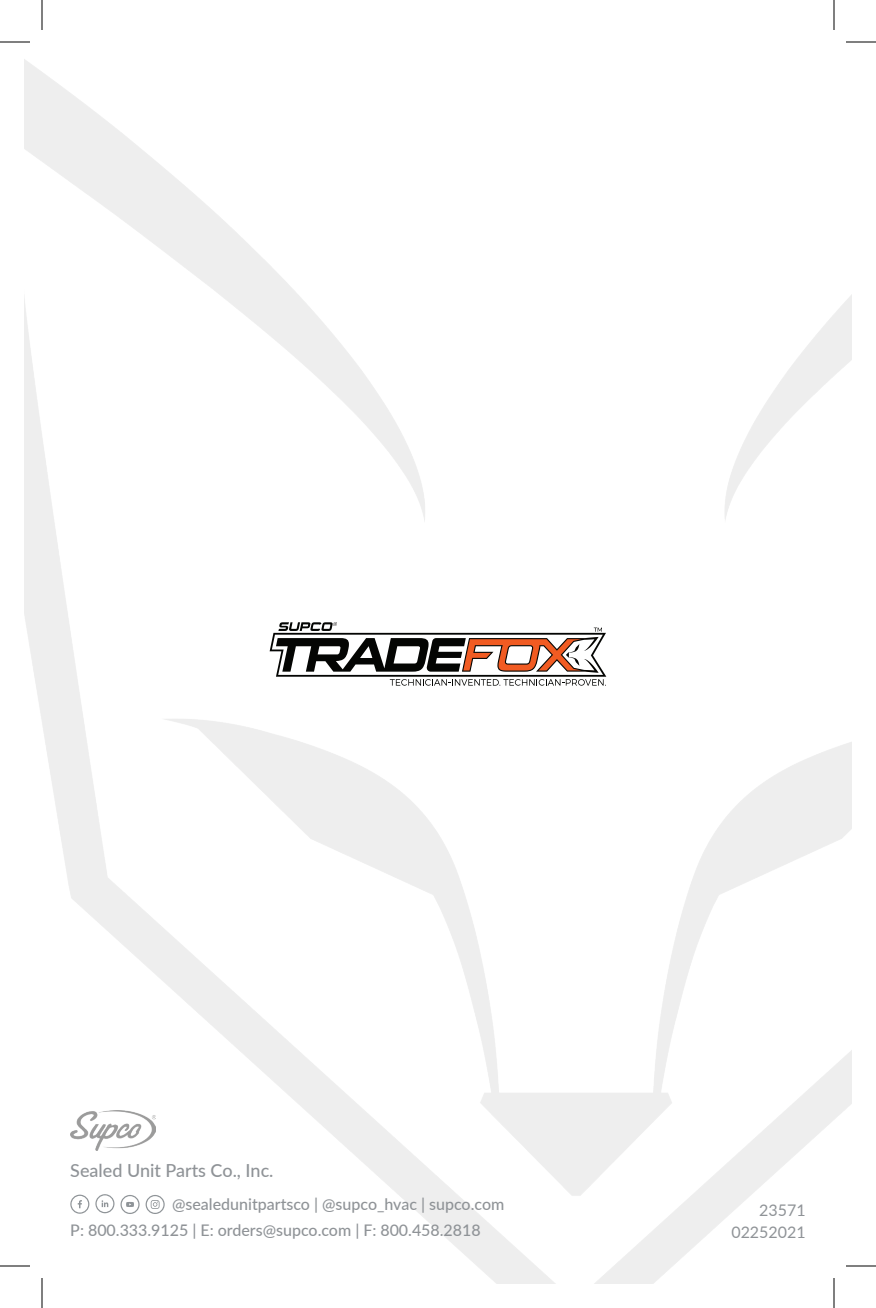
<style>
.page{position:relative;width:876px;height:1308px;background:#fff}
.page>*{position:absolute;margin:0;border:0;box-sizing:border-box;transform-origin:0 0}
.t1{font:500 18px "Lato";color:#8f9397}
.t2{font:500 16px "Lato";color:#8f9397}
.t3{font:16px "Lato";color:#8f9397}
</style>
<div class="page">
<svg style="left:270px;top:622px;width:336px;height:64px"></svg>
<svg style="left:70px;top:1195px;width:19px;height:19px"></svg>
<svg style="left:121px;top:1195px;width:19px;height:19px"></svg>
<svg style="left:95px;top:1194px;width:19px;height:19px"></svg>
<svg style="left:146px;top:1195px;width:19px;height:19px"></svg>
<img style="left:70px;top:1110px;width:86px;height:41px">
<hr style="left:0;top:42px;width:30px;height:1px;background:#000">
<hr style="left:846px;top:42px;width:30px;height:1px;background:#000">
<hr style="left:0;top:1266px;width:30px;height:1px;background:#000">
<hr style="left:846px;top:1266px;width:30px;height:1px;background:#000">
<hr style="left:42px;top:0;width:1px;height:30px;background:#000">
<hr style="left:42px;top:1278px;width:1px;height:30px;background:#000">
<hr style="left:834px;top:0;width:1px;height:30px;background:#000">
<hr style="left:834px;top:1278px;width:1px;height:30px;background:#000">
<p class="t1" style="left:70px;top:1158px;width:205px">Sealed Unit Parts Co., Inc.</p>
<p class="t2" style="left:172px;top:1192px;width:334px">@sealedunitpartsco | @supco_hvac | supco.com</p>
<p class="t2" style="left:70px;top:1219px;width:412px">P: 800.333.9125 | E: orders@supco.com | F: 800.458.2818</p>
<p class="t3" style="left:759px;top:1199px;width:48px">23571</p>
<p class="t3" style="left:731px;top:1220px;width:76px">02252021</p>
</div>
